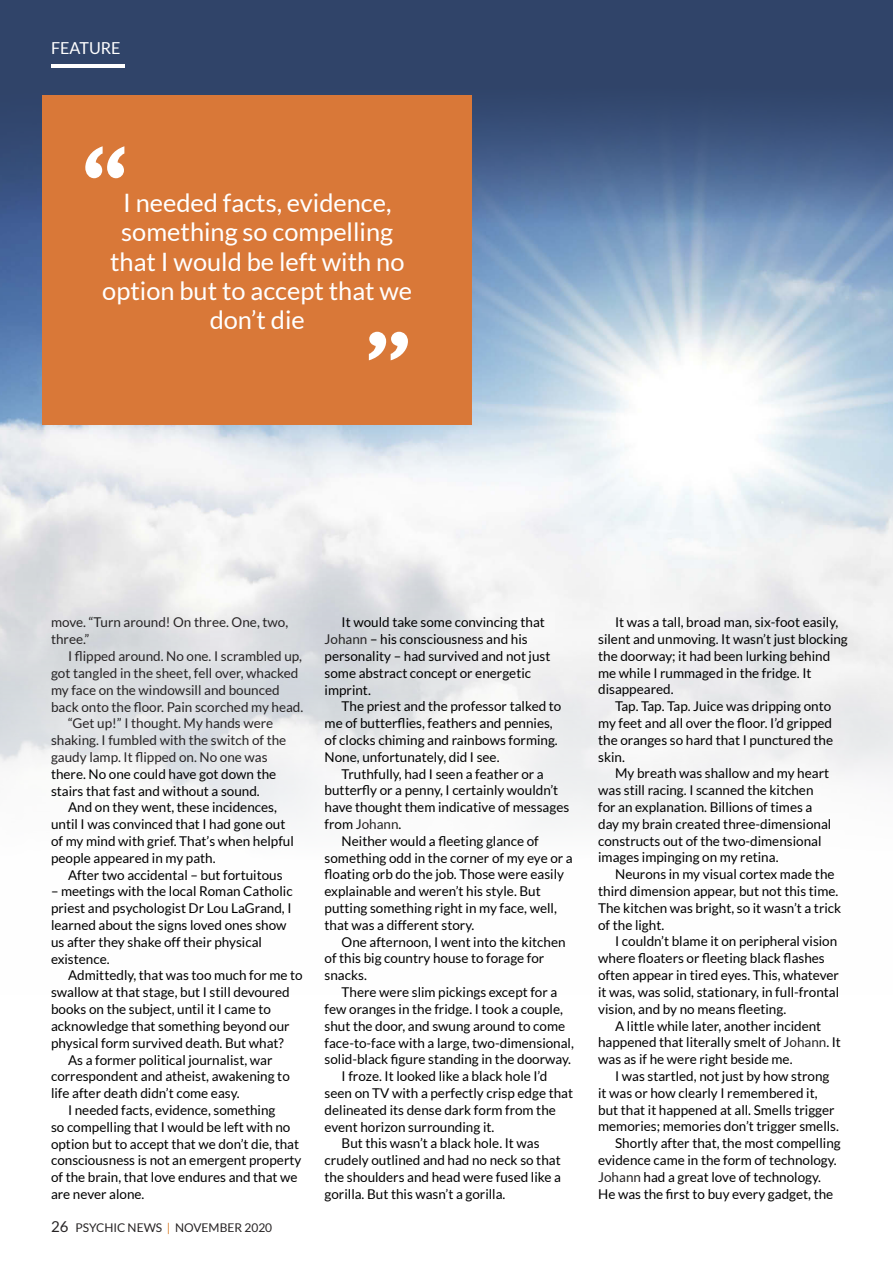
<style>
.page{position:relative;width:893px;height:1263px;background:#fff}
.page>*{position:absolute;margin:0;border:0;box-sizing:border-box;transform-origin:0 0}
.Default{font:25.35px/29.4px "Lato";color:#fff;text-align:center}
.t1{font:16.5px "Lato";color:#fff}
.Normal__Web{font:13.5px/16.8px "Lato";color:#000}
.Normal__Web-2{font:13.5px/16.8px "Lato";color:#272425}
.t2{font:12px "Lato";color:#272425}
.s1{color:#000}
.s2{font-size:15px}
.s3{color:#db812e}
.s4{color:#272425}
</style>
<div class="page">
<div style="left:0;top:0;width:893px;height:429px;background:#304469"></div>
<img style="left:0;top:95px;width:893px;height:737px">
<hr style="left:51px;top:64px;width:74px;height:3px;background:#fff">
<div style="left:43px;top:96px;width:429px;height:329px;background:#d97838"></div>
<svg style="left:85px;top:146px;width:39px;height:32px"></svg>
<svg style="left:369px;top:332px;width:39px;height:28px"></svg>
<p class="t1" style="left:51px;top:39px;width:71px">FEATURE</p>
<p class="Default" style="left:102px;top:188px;width:311px">I needed facts, evidence, something so compelling that I would be left with no option but to accept that we don’t die</p>
<p class="Normal__Web-2" style="left:51px;top:614px;width:239px">move. “Turn around! On three. One, two, three.”</p>
<p class="Normal__Web-2" style="left:51px;top:648px;width:254px;text-indent:17px">I flipped around. No one. I scrambled up, got tangled in the sheet, fell over, whacked my face on the windowsill and bounced back onto the floor. Pain scorched my head.</p>
<p class="Normal__Web-2" style="left:51px;top:715px;width:237px;text-indent:17px">“Get up!” I thought. My hands were shaking. I fumbled with the switch of the gaudy lamp. It flipped on. No one was <span class="s1">there. No one could have got down the stairs that fast and without a sound.</span></p>
<p class="Normal__Web" style="left:51px;top:799px;width:244px;text-indent:17px">And on they went, these incidences, until I was convinced that I had gone out of my mind with grief. That’s when helpful people appeared in my path.</p>
<p class="Normal__Web" style="left:68px;top:866px;width:216px">After two accidental – but fortuitous</p>
<p class="Normal__Web" style="left:51px;top:883px;width:243px">– meetings with the local Roman Catholic priest and psychologist Dr Lou LaGrand, I learned about the signs loved ones show us after they shake off their physical existence.</p>
<p class="Normal__Web" style="left:51px;top:967px;width:253px;text-indent:17px">Admittedly, that was too much for me to swallow at that stage, but I still devoured books on the subject, until it I came to acknowledge that something beyond our physical form survived death. But what?</p>
<p class="Normal__Web" style="left:51px;top:1051px;width:240px;text-indent:17px">As a former political journalist, war correspondent and atheist, awakening to life after death didn’t come easy.</p>
<p class="Normal__Web" style="left:51px;top:1101px;width:252px;text-indent:17px">I needed facts, evidence, something<br>so compelling that I would be left with no option but to accept that we don’t die, that consciousness is not an emergent property of the brain, that love endures and that we are never alone.</p>
<p class="t2" style="left:51px;top:1221px;width:223px"><span class="s2">26</span> PSYCHIC NEWS <span class="s3">|</span> NOVEMBER 2020</p>
<p class="Normal__Web" style="left:325px;top:614px;width:227px;text-indent:17px">It would take some convincing that<br><span class="s4">Johann</span> – his consciousness and his personality – had survived and not just some abstract concept or energetic imprint.</p>
<p class="Normal__Web" style="left:325px;top:698px;width:238px;text-indent:17px">The priest and the professor talked to me of butterflies, feathers and pennies, of clocks chiming and rainbows forming.<br>None, unfortunately, did I see.</p>
<p class="Normal__Web" style="left:325px;top:765px;width:246px;text-indent:17px">Truthfully, had I seen a feather or a butterfly or a penny, I certainly wouldn’t have thought them indicative of messages from <span class="s4">Johann</span>.</p>
<p class="Normal__Web" style="left:325px;top:832px;width:250px;text-indent:17px">Neither would a fleeting glance of something odd in the corner of my eye or a floating orb do the job. Those were easily explainable and weren’t his style. But putting something right in my face, well, that was a different story.</p>
<p class="Normal__Web" style="left:325px;top:933px;width:243px;text-indent:17px">One afternoon, I went into the kitchen of this big country house to forage for snacks.</p>
<p class="Normal__Web" style="left:325px;top:984px;width:251px;text-indent:17px">There were slim pickings except for a few oranges in the fridge. I took a couple, shut the door, and swung around to come face-to-face with a large, two-dimensional, solid-black figure standing in the doorway.</p>
<p class="Normal__Web" style="left:325px;top:1068px;width:250px;text-indent:17px">I froze. It looked like a black hole I’d seen on TV with a perfectly crisp edge that delineated its dense dark form from the event horizon surrounding it.</p>
<p class="Normal__Web" style="left:325px;top:1135px;width:238px;text-indent:17px">But this wasn’t a black hole. It was crudely outlined and had no neck so that the shoulders and head were fused like a gorilla. But this wasn’t a gorilla.</p>
<p class="Normal__Web" style="left:598px;top:614px;width:251px;text-indent:17px">It was a tall, broad man, six-foot easily, silent and unmoving. It wasn’t just blocking the doorway; it had been lurking behind me while I rummaged in the fridge. It disappeared.</p>
<p class="Normal__Web" style="left:598px;top:698px;width:236px;text-indent:17px">Tap. Tap. Tap. Juice was dripping onto my feet and all over the floor. I’d gripped the oranges so hard that I punctured the skin.</p>
<p class="Normal__Web" style="left:598px;top:765px;width:235px;text-indent:17px">My breath was shallow and my heart was still racing. I scanned the kitchen for an explanation. Billions of times a day my brain created three-dimensional constructs out of the two-dimensional images impinging on my retina.</p>
<p class="Normal__Web" style="left:598px;top:866px;width:245px;text-indent:17px">Neurons in my visual cortex made the third dimension appear, but not this time.<br>The kitchen was bright, so it wasn’t a trick of the light.</p>
<p class="Normal__Web" style="left:598px;top:933px;width:243px;text-indent:17px">I couldn’t blame it on peripheral vision where floaters or fleeting black flashes often appear in tired eyes. This, whatever it was, was solid, stationary, in full-frontal vision, and by no means fleeting.</p>
<p class="Normal__Web" style="left:598px;top:1017px;width:244px;text-indent:17px">A little while later, another incident happened that literally smelt of <span class="s4">Johann</span>. It was as if he were right beside me.</p>
<p class="Normal__Web" style="left:598px;top:1067px;width:242px;text-indent:17px">I was startled, not just by how strong it was or how clearly I remembered it, but that it happened at all. Smells trigger memories; memories don’t trigger smells.</p>
<p class="Normal__Web" style="left:598px;top:1135px;width:244px;text-indent:17px">Shortly after that, the most compelling evidence came in the form of technology.<br><span class="s4">Johann</span> had a great love of technology.<br>He was the first to buy every gadget, the</p>
</div>
